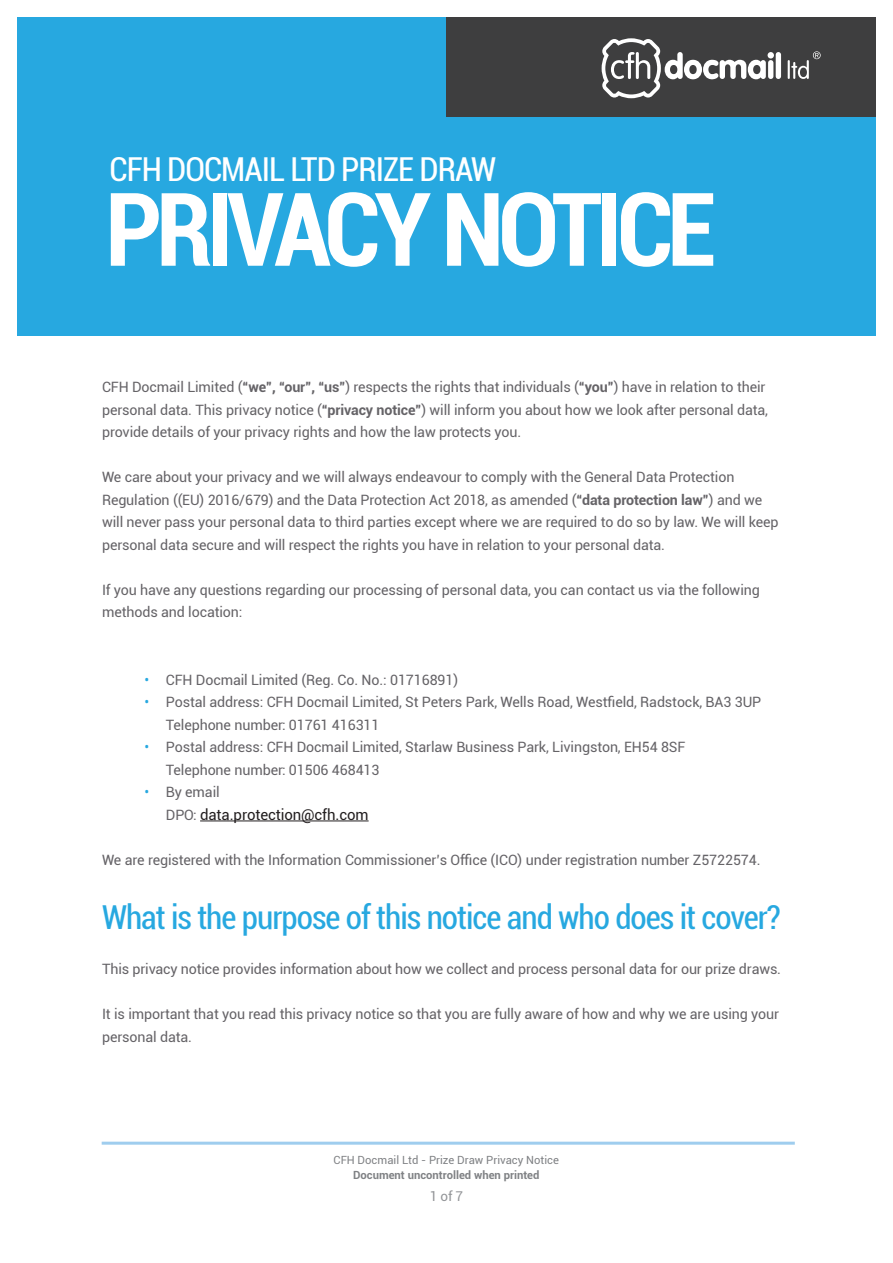
<style>
.page{position:relative;width:893px;height:1263px;background:#fff}
.page>*{position:absolute;margin:0;border:0;box-sizing:border-box;transform-origin:0 0}
.t1{font:700 condensed 102px "Roboto";letter-spacing:-.06em;color:#fff}
.t2{font:condensed 33px "Roboto";letter-spacing:-.03em;color:#27a8e0}
.t3{font:condensed 33px "Roboto";letter-spacing:-.03em;color:#fff}
.t4{font:15px "Roboto";letter-spacing:-.01em;color:#231f20}
.t5{font:14.25px/22.5px "Roboto";letter-spacing:-.01em;color:#656367}
.t6{font:13.5px "Roboto";color:#939598}
.t7{font:11.25px "Roboto";color:#808285}
.t8{font:700 11.25px "Roboto";color:#808285}
.s1{font-weight:700}
.s2{color:#27a8e0}
.s3{font-size:14.25px;color:#656367}
</style>
<div class="page">
<hr style="left:102px;top:1142px;width:693px;height:3px;background:#9fcdee">
<div style="left:17px;top:17px;width:859px;height:319px;background:#27a8e0"></div>
<hr style="left:200px;top:820px;width:169px;height:1px;background:#231f20">
<div style="left:446px;top:17px;width:430px;height:100px;background:#3e3e3f"></div>
<div style="left:776px;top:52px;width:5px;height:27px;background:#fff;border-radius:3px"></div>
<svg style="left:788px;top:51px;width:33px;height:28px"></svg>
<svg style="left:602px;top:38px;width:172px;height:60px"></svg>
<p class="t3" style="left:109px;top:147px;width:388px">CFH DOCMAIL LTD PRIZE DRAW</p>
<p class="t1" style="left:105px;top:158px;width:613px">PRIVACY NOTICE</p>
<p class="t5" style="left:102px;top:375px;width:668px">CFH Docmail Limited (<span class="s1">“we”, “our”, “us”</span>) respects the rights that individuals (<span class="s1">“you”</span>) have in relation to their personal data. This privacy notice (<span class="s1">“privacy notice”</span>) will inform you about how we look after personal data, provide details of your privacy rights and how the law protects you.</p>
<p class="t5" style="left:102px;top:465px;width:678px">We care about your privacy and we will always endeavour to comply with the General Data Protection Regulation ((EU) 2016/679) and the Data Protection Act 2018, as amended (<span class="s1">“data protection law”</span>) and we will never pass your personal data to third parties except where we are required to do so by law. We will keep personal data secure and will respect the rights you have in relation to your personal data.</p>
<p class="t5" style="left:102px;top:578px;width:659px">If you have any questions regarding our processing of personal data, you can contact us via the following methods and location:</p>
<p class="t5" style="left:145px;top:668px;width:315px"><span class="s2">•</span> CFH Docmail Limited (Reg. Co. No.: 01716891)</p>
<p class="t5" style="left:145px;top:690px;width:618px"><span class="s2">•</span> Postal address: CFH Docmail Limited, St Peters Park, Wells Road, Westfield, Radstock, BA3 3UP</p>
<p class="t5" style="left:166px;top:713px;width:215px">Telephone number: 01761 416311</p>
<p class="t5" style="left:145px;top:735px;width:542px"><span class="s2">•</span> Postal address: CFH Docmail Limited, Starlaw Business Park, Livingston, EH54 8SF</p>
<p class="t5" style="left:166px;top:758px;width:215px">Telephone number: 01506 468413</p>
<p class="t5" style="left:145px;top:780px;width:77px"><span class="s2">•</span> By email</p>
<p class="t4" style="left:166px;top:804px;width:204px"><span class="s3">DPO:</span> data.protection@cfh.com</p>
<p class="t5" style="left:102px;top:848px;width:660px">We are registered with the Information Commissioner’s Office (ICO) under registration number Z5722574.</p>
<p class="t2" style="left:102px;top:895px;width:680px">What is the purpose of this notice and who does it cover?</p>
<p class="t5" style="left:102px;top:957px;width:681px">This privacy notice provides information about how we collect and process personal data for our prize draws.</p>
<p class="t5" style="left:102px;top:1002px;width:679px">It is important that you read this privacy notice so that you are fully aware of how and why we are using your personal data.</p>
<p class="t7" style="left:334px;top:1152px;width:227px">CFH Docmail Ltd - Prize Draw Privacy Notice</p>
<p class="t8" style="left:353px;top:1167px;width:188px">Document uncontrolled when printed</p>
<p class="t6" style="left:430px;top:1186px;width:35px">1 of 7</p>
</div>
